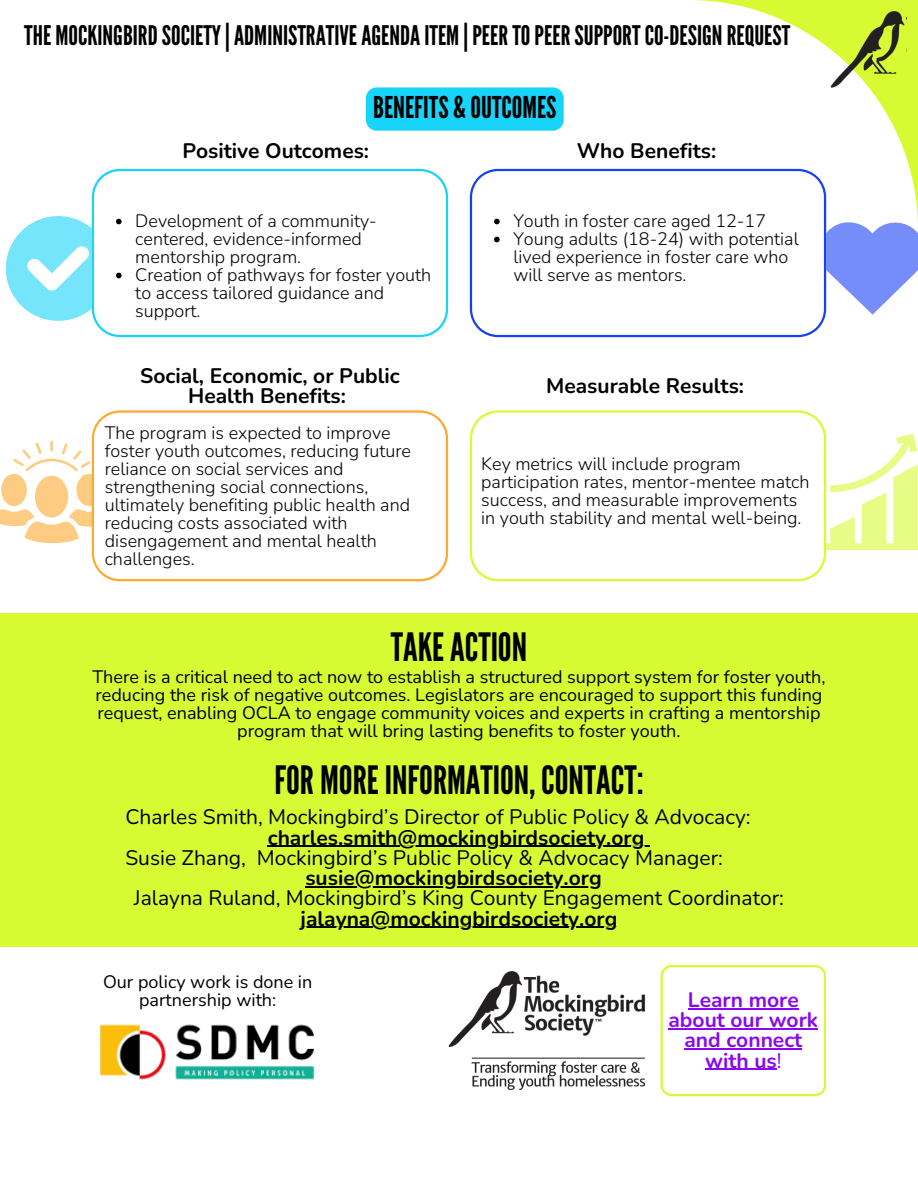
<style>
.page{position:relative;width:918px;height:1188px;background:#fff}
.page>*{position:absolute;margin:0;border:0;box-sizing:border-box;transform-origin:0 0}
.t1{font:39px "League Gothic";color:#000}
.t2{font:30px "League Gothic";color:#000}
.t3{font:27px "League Gothic";color:#000}
.t4{font:21px/20.2px "Nunito";color:#000}
.t5{font:700 21px/20.2px "Nunito";color:#000;text-align:center}
.t6{font:700 21px/20.2px "Nunito";color:#8a08ed;text-align:center}
.t7{font:300 18px/18px "Nunito";color:#000}
.t8{font:18px/18px "Nunito";color:#000;text-align:center}
.s1{font-weight:700}
.s2{font-weight:400}
</style>
<div class="page">
<svg style="left:826px;top:434px;width:92px;height:116px"></svg>
<svg style="left:470px;top:410px;width:356px;height:171px"></svg>
<svg style="left:6px;top:216px;width:86px;height:105px"></svg>
<svg style="left:92px;top:169px;width:356px;height:168px"></svg>
<svg style="left:13px;top:441px;width:77px;height:30px"></svg>
<div style="left:35px;top:476px;width:33px;height:41px;background:#fdcc82;border-radius:50%"></div>
<div style="left:1px;top:474px;width:26px;height:32px;background:#fdcc82;border-radius:50%"></div>
<svg style="left:76px;top:474px;width:26px;height:32px"></svg>
<svg style="left:0;top:506px;width:92px;height:37px"></svg>
<svg style="left:92px;top:410px;width:356px;height:171px"></svg>
<svg style="left:826px;top:229px;width:92px;height:86px"></svg>
<svg style="left:470px;top:169px;width:356px;height:168px"></svg>
<svg style="left:494px;top:219px;width:6px;height:5px"></svg>
<svg style="left:494px;top:237px;width:6px;height:5px"></svg>
<svg style="left:689px;top:0;width:229px;height:229px"></svg>
<img style="left:831px;top:11px;width:75px;height:77px">
<div style="left:0;top:613px;width:918px;height:333px;background:#d8fa32"></div>
<div style="left:366px;top:87px;width:198px;height:44px;background:#18d4f8;border-radius:11px"></div>
<svg style="left:116px;top:219px;width:6px;height:5px"></svg>
<svg style="left:116px;top:273px;width:6px;height:5px"></svg>
<img style="left:448px;top:972px;width:198px;height:118px">
<svg style="left:661px;top:965px;width:165px;height:131px"></svg>
<img style="left:100px;top:1024px;width:214px;height:56px">
<hr style="left:688px;top:1008px;width:111px;height:1px;background:#8a08ed">
<hr style="left:669px;top:1028px;width:149px;height:1px;background:#8a08ed">
<hr style="left:684px;top:1049px;width:118px;height:1px;background:#8a08ed">
<hr style="left:705px;top:1069px;width:72px;height:1px;background:#8a08ed">
<hr style="left:268px;top:846px;width:382px;height:1px;background:#000">
<hr style="left:305px;top:886px;width:297px;height:1px;background:#000">
<hr style="left:301px;top:927px;width:316px;height:1px;background:#000">
<p class="t3" style="left:24px;top:20px;width:768px">THE MOCKINGBIRDSOCIETY|ADMINISTRATIVEAGENDAITEM |PEERTOPEERSUPPORTCO-DESIGNREQUEST</p>
<h3 class="t2" style="left:373px;top:90px;width:185px">BENEFITS &amp; OUTCOMES</h3>
<p class="t5" style="left:182px;top:141px;width:188px">Positive Outcomes:</p>
<h2 class="t5" style="left:577px;top:141px;width:141px">Who Benefits:</h2>
<p class="t7" style="left:135px;top:212px;width:243px">Development of a community&shy;centered, evidence-informed mentorship program.</p>
<p class="t7" style="left:135px;top:266px;width:298px">Creation of pathways for foster youth to access tailored guidance and support.</p>
<p class="t7" style="left:513px;top:212px;width:254px">Youth in foster care aged 12-17</p>
<p class="t7" style="left:513px;top:230px;width:287px">Young adults (18-24) with potential lived experience in foster care who will serve as mentors.</p>
<p class="t5" style="left:140px;top:366px;width:261px">Social, Economic, or Public<br>Health Benefits:</p>
<h3 class="t5" style="left:546px;top:376px;width:199px">Measurable Results:</h3>
<p class="t7" style="left:105px;top:424px;width:308px">The program is expected to improve foster youth outcomes, reducing future reliance on social services and strengthening social connections, ultimately benefiting public health and reducing costs associated with disengagement and mental health challenges.</p>
<h2 class="t7" style="left:481px;top:456px;width:330px">Key metrics will include program participation rates, mentor-mentee match success, and measurable improvements in youth stability and mental well-being.</h2>
<p class="t1" style="left:391px;top:624px;width:138px">TAKEACTION</p>
<h3 class="t8" style="left:92px;top:668px;width:734px">There is a critical need to act now to establish a structured support system for foster youth, reducing the risk of negative outcomes. Legislators are encouraged to support this funding request, enabling OCLA to engage community voices and experts in crafting a mentorship program that will bring lasting benefits to foster youth.</h3>
<h3 class="t1" style="left:274px;top:757px;width:371px">FOR MORE INFORMATION,CONTACT:</h3>
<h1 class="t4" style="left:125px;top:807px;width:627px">Charles Smith, Mockingbird’s Director of Public Policy &amp; Advocacy:</h1>
<p class="t4" style="left:125px;top:828px;width:599px;text-indent:142px"><span class="s1">charles.smith@mockingbirdsociety.org<br></span>Susie Zhang, Mockingbird’s Public Policy &amp; Advocacy Manager:</p>
<h1 class="t4" style="left:134px;top:868px;width:652px;text-align:center"><span class="s1">susie@mockingbirdsociety.org<br></span>Jalayna Ruland, Mockingbird’s King County Engagement Coordinator:</h1>
<h4 class="t5" style="left:301px;top:909px;width:318px">jalayna@mockingbirdsociety.org</h4>
<p class="t8" style="left:103px;top:973px;width:211px">Our policy work is done in partnership with:</p>
<p class="t6" style="left:669px;top:990px;width:151px">Learn more about our work and connect with us<span class="s2">!</span></p>
</div>
